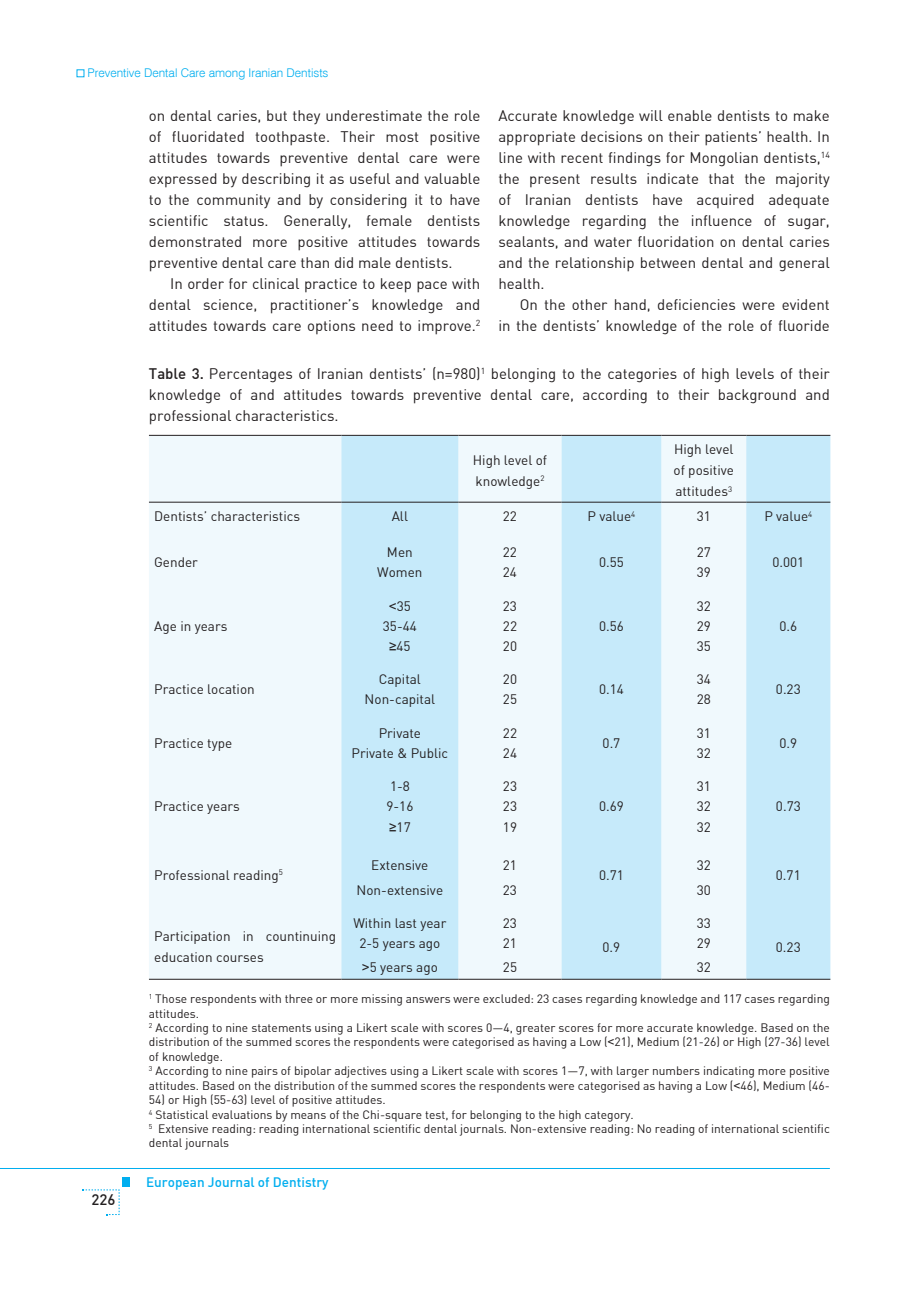
<style>
.page{position:relative;width:915px;height:1306px;background:#fff}
.page>*{position:absolute;margin:0;border:0;box-sizing:border-box;transform-origin:0 0}
.t1{font:15px/21px "Din B Regular";color:#231f20;text-align:justify}
.t2{font:15px "Din B Medium";color:#231f20}
.t3{font:13.5px/21px "Din B Regular";color:#231f20}
.t4{font:13.5px "Din B Medium";color:#00aeef}
.t5{font:12px/14.4px "Din B Regular";color:#231f20}
.t6{font:300 12px "Swiss 721 BT";color:#00aeef}
.s1{font-family:"Din B Medium"}
.s2{font-family:"Arial"}
</style>
<div class="page">
<hr style="left:0;top:1168px;width:829px;height:1px;background:#00aeef">
<div style="left:122px;top:1177px;width:8px;height:9px;background:#00aeef"></div>
<svg style="left:83px;top:1189px;width:37px;height:26px"></svg>
<div style="left:149px;top:436px;width:192px;height:542px;background:#f0f9fd"></div>
<svg style="left:341px;top:436px;width:489px;height:542px;fill:#c6eafa"></svg>
<hr style="left:149px;top:502px;width:192px;height:1px;background:#231f20">
<hr style="left:341px;top:502px;width:117px;height:1px;background:#231f20">
<hr style="left:458px;top:502px;width:103px;height:1px;background:#231f20">
<hr style="left:561px;top:502px;width:100px;height:1px;background:#231f20">
<hr style="left:661px;top:502px;width:85px;height:1px;background:#231f20">
<hr style="left:746px;top:502px;width:84px;height:1px;background:#231f20">
<hr style="left:149px;top:978px;width:192px;height:1px;background:#231f20">
<hr style="left:341px;top:978px;width:117px;height:1px;background:#231f20">
<hr style="left:458px;top:978px;width:103px;height:1px;background:#231f20">
<hr style="left:561px;top:978px;width:100px;height:1px;background:#231f20">
<hr style="left:661px;top:978px;width:85px;height:1px;background:#231f20">
<hr style="left:746px;top:978px;width:84px;height:1px;background:#231f20">
<hr style="left:149px;top:435px;width:192px;height:1px;background:#231f20">
<hr style="left:341px;top:435px;width:117px;height:1px;background:#231f20">
<hr style="left:458px;top:435px;width:103px;height:1px;background:#231f20">
<hr style="left:561px;top:435px;width:100px;height:1px;background:#231f20">
<hr style="left:661px;top:435px;width:85px;height:1px;background:#231f20">
<hr style="left:746px;top:435px;width:84px;height:1px;background:#231f20">
<p class="t6" style="left:87px;top:66px;width:242px">Preventive Dental Care among Iranian Dentists</p>
<p class="t1" style="left:149px;top:105px;width:333px">on dental caries, but they underestimate the role of fluoridated toothpaste. Their most positive attitudes towards preventive dental care were expressed by describing it as useful and valuable to the community and by considering it to have scientific status. Generally, female dentists demonstrated more positive attitudes towards preventive dental care than did male dentists.</p>
<p class="t1" style="left:149px;top:273px;width:333px;text-indent:21px">In order for clinical practice to keep pace with dental science, practitioner’s knowledge and attitudes towards care options need to improve.<sup>2</sup></p>
<p class="t1" style="left:498px;top:105px;width:333px">Accurate knowledge will enable dentists to make appropriate decisions on their patients’ health. In line with recent findings for Mongolian dentists,<sup>14 </sup>the present results indicate that the majority of Iranian dentists have acquired adequate knowledge regarding the influence of sugar, sealants, and water fluoridation on dental caries and the relationship between dental and general health.</p>
<p class="t1" style="left:498px;top:294px;width:333px;text-align:right">On the other hand, deficiencies were evident<br>in the dentists’ knowledge of the role of fluoride</p>
<p class="t1" style="left:149px;top:362px;width:682px"><span class="s1">Table 3.</span> Percentages of Iranian dentists’ (n=980)<sup>1</sup> belonging to the categories of high levels of their knowledge of and attitudes towards preventive dental care, according to their background and professional characteristics.</p>
<p class="t3" style="left:472px;top:449px;width:76px">High level of knowledge<sup>2</sup></p>
<p class="t3" style="left:673px;top:439px;width:62px;text-align:justify">High level of positive attitudes<sup>3</sup></p>
<p class="t3" style="left:154px;top:506px;width:147px">Dentists’ characteristics</p>
<p class="t3" style="left:391px;top:506px;width:18px">All</p>
<p class="t3" style="left:502px;top:506px;width:16px">22</p>
<p class="t3" style="left:587px;top:506px;width:49px">P value<sup>4</sup></p>
<p class="t3" style="left:696px;top:506px;width:16px">31</p>
<p class="t3" style="left:764px;top:506px;width:49px">P value<sup>4</sup></p>
<p class="t3" style="left:154px;top:551px;width:45px">Gender</p>
<p class="t3" style="left:387px;top:541px;width:27px">Men</p>
<p class="t3" style="left:502px;top:541px;width:16px">22</p>
<p class="t3" style="left:696px;top:541px;width:16px">27</p>
<p class="t3" style="left:599px;top:551px;width:26px">0.55</p>
<p class="t3" style="left:772px;top:551px;width:33px">0.001</p>
<p class="t3" style="left:377px;top:561px;width:47px">Women</p>
<p class="t3" style="left:502px;top:561px;width:16px">24</p>
<p class="t3" style="left:696px;top:561px;width:16px">39</p>
<p class="t3" style="left:389px;top:595px;width:23px"><span class="s2">&lt;</span>35</p>
<p class="t3" style="left:502px;top:595px;width:16px">23</p>
<p class="t3" style="left:696px;top:595px;width:16px">32</p>
<p class="t3" style="left:154px;top:615px;width:75px">Age in years</p>
<p class="t3" style="left:383px;top:615px;width:35px">35-44</p>
<p class="t3" style="left:503px;top:615px;width:16px">22</p>
<p class="t3" style="left:696px;top:615px;width:16px">29</p>
<p class="t3" style="left:779px;top:615px;width:19px">0.6</p>
<p class="t3" style="left:389px;top:635px;width:23px"><span class="s2">≥</span>45</p>
<p class="t3" style="left:503px;top:635px;width:16px">20</p>
<p class="t3" style="left:696px;top:635px;width:16px">35</p>
<p class="t3" style="left:599px;top:615px;width:26px">0.56</p>
<p class="t3" style="left:154px;top:678px;width:102px">Practice location</p>
<p class="t3" style="left:696px;top:668px;width:16px">34</p>
<p class="t3" style="left:379px;top:668px;width:44px">Capital</p>
<p class="t3" style="left:503px;top:668px;width:16px">20</p>
<p class="t3" style="left:599px;top:678px;width:26px">0.14</p>
<p class="t3" style="left:364px;top:688px;width:72px">Non-capital</p>
<p class="t3" style="left:503px;top:688px;width:16px">25</p>
<p class="t3" style="left:696px;top:688px;width:16px">28</p>
<p class="t3" style="left:775px;top:678px;width:26px">0.23</p>
<p class="t3" style="left:154px;top:732px;width:79px">Practice type</p>
<p class="t3" style="left:696px;top:722px;width:16px">31</p>
<p class="t3" style="left:378px;top:722px;width:44px">Private</p>
<p class="t3" style="left:503px;top:722px;width:16px">22</p>
<p class="t3" style="left:602px;top:732px;width:19px">0.7</p>
<p class="t3" style="left:351px;top:742px;width:98px">Private &amp; Public</p>
<p class="t3" style="left:503px;top:742px;width:16px">24</p>
<p class="t3" style="left:696px;top:742px;width:16px">32</p>
<p class="t3" style="left:779px;top:732px;width:19px">0.9</p>
<p class="t3" style="left:390px;top:775px;width:21px">1-8</p>
<p class="t3" style="left:503px;top:775px;width:16px">23</p>
<p class="t3" style="left:696px;top:775px;width:16px">31</p>
<p class="t3" style="left:154px;top:795px;width:87px">Practice years</p>
<p class="t3" style="left:386px;top:795px;width:28px">9-16</p>
<p class="t3" style="left:503px;top:795px;width:16px">23</p>
<p class="t3" style="left:696px;top:795px;width:16px">32</p>
<p class="t3" style="left:775px;top:795px;width:26px">0.73</p>
<p class="t3" style="left:389px;top:815px;width:23px"><span class="s2">≥</span>17</p>
<p class="t3" style="left:503px;top:815px;width:16px">19</p>
<p class="t3" style="left:696px;top:815px;width:16px">32</p>
<p class="t3" style="left:599px;top:795px;width:26px">0.69</p>
<p class="t3" style="left:154px;top:864px;width:130px">Professional reading<sup>5</sup></p>
<p class="t3" style="left:371px;top:854px;width:59px">Extensive</p>
<p class="t3" style="left:502px;top:854px;width:16px">21</p>
<p class="t3" style="left:599px;top:864px;width:26px">0.71</p>
<p class="t3" style="left:696px;top:854px;width:16px">32</p>
<p class="t3" style="left:775px;top:864px;width:26px">0.71</p>
<p class="t3" style="left:356px;top:879px;width:88px">Non-extensive</p>
<p class="t3" style="left:502px;top:879px;width:16px">23</p>
<p class="t3" style="left:696px;top:879px;width:16px">30</p>
<p class="t3" style="left:154px;top:925px;width:183px">Participation in countinuing education courses</p>
<p class="t3" style="left:353px;top:912px;width:95px">Within last year</p>
<p class="t3" style="left:502px;top:912px;width:16px">23</p>
<p class="t3" style="left:696px;top:912px;width:16px">33</p>
<p class="t3" style="left:359px;top:932px;width:82px">2-5 years ago</p>
<p class="t3" style="left:502px;top:932px;width:16px">21</p>
<p class="t3" style="left:696px;top:932px;width:16px">29</p>
<p class="t3" style="left:362px;top:956px;width:77px"><span class="s2">&gt;</span>5 years ago</p>
<p class="t3" style="left:503px;top:956px;width:16px">25</p>
<p class="t3" style="left:696px;top:956px;width:16px">32</p>
<p class="t3" style="left:602px;top:936px;width:19px">0.9</p>
<p class="t3" style="left:775px;top:936px;width:26px">0.23</p>
<p class="t5" style="left:149px;top:991px;width:682px"><sup>1</sup> Those respondents with three or more missing answers were excluded: 23 cases regarding knowledge and 117 cases regarding attitudes.<br><sup>2</sup> According to nine statements using a Likert scale with scores 0—4, greater scores for more accurate knowledge. Based on the distribution of the summed scores the respondents were categorised as having a Low (<span class="s2">&lt;</span>21), Medium (21-26) or High (27-36) level of knowledge.<br><sup>3</sup> According to nine pairs of bipolar adjectives using a Likert scale with scores 1—7, with larger numbers indicating more positive attitudes. Based on the distribution of the summed scores the respondents were categorised as having a Low (<span class="s2">&lt;</span>46), Medium (46-</p>
<p class="t5" style="left:149px;top:1092px;width:682px">54) or High (55-63) level of positive attitudes.<br><sup>4</sup> Statistical evaluations by means of the Chi-square test, for belonging to the high category.<br><sup>5</sup> Extensive reading: reading international scientific dental journals. Non-extensive reading: No reading of international scientific dental journals</p>
<p class="t2" style="left:92px;top:1189px;width:25px">226</p>
<p class="t4" style="left:146px;top:1173px;width:184px">European Journal of Dentistry</p>
</div>
